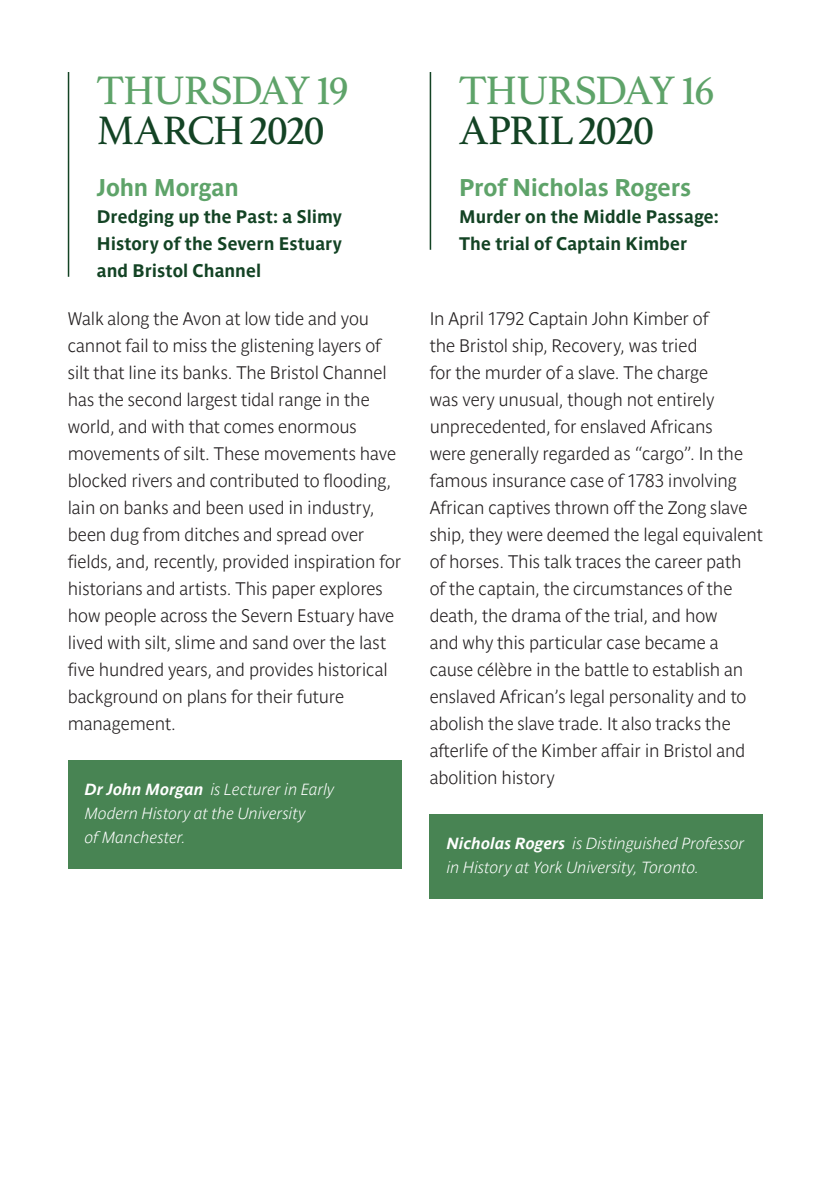
<style>
.page{position:relative;width:831px;height:1191px;background:#fff}
.page>*{position:absolute;margin:0;border:0;box-sizing:border-box;transform-origin:0 0}
.Heading___Date{font:42px/40px "Athelas";letter-spacing:-.035em;color:#5ea369}
.Heading___Speaker{font:700 24px "Parisine Pro";letter-spacing:-.01em;color:#5ea369}
.Body{font:700 18px/27px "Parisine Pro Clair";letter-spacing:-.005em;color:#231f20}
.Heading___Topic{font:700 18px/27px "Parisine Pro";color:#134324;text-align:justify}
.About{font:italic 700 16px/24px "Parisine Pro Clair";color:#fff}
.s1{color:#134324}
.s2{font-family:"Parisine Pro"}
</style>
<div class="page">
<hr style="left:68px;top:161px;width:1px;height:116px;background:#134324">
<hr style="left:68px;top:72px;width:1px;height:89px;background:#134324">
<hr style="left:429px;top:72px;width:2px;height:89px;background:#134324">
<hr style="left:429px;top:161px;width:2px;height:89px;background:#134324">
<div style="left:68px;top:760px;width:333px;height:109px;background:#488453"></div>
<div style="left:429px;top:814px;width:334px;height:85px;background:#488453"></div>
<p class="Heading___Date" style="left:97px;top:72px;width:254px">THURSDAY 19<br><span class="s1">MARCH 2020</span></p>
<p class="Heading___Speaker" style="left:97px;top:169px;width:143px">John Morgan</p>
<p class="Heading___Topic" style="left:97px;top:201px;width:247px">Dredging up the Past: a Slimy History of the Severn Estuary and Bristol Channel</p>
<p class="Body" style="left:68px;top:304px;width:335px">Walk along the Avon at low tide and you cannot fail to miss the glistening layers of silt that line its banks. The Bristol Channel has the second largest tidal range in the world, and with that comes enormous movements of silt. These movements have blocked rivers and contributed to flooding, lain on banks and been used in industry, been dug from ditches and spread over fields, and, recently, provided inspiration for historians and artists. This paper explores how people across the Severn Estuary have lived with silt, slime and sand over the last five hundred years, and provides historical background on plans for their future management.</p>
<p class="About" style="left:85px;top:776px;width:251px"><span class="s2">Dr John Morgan</span> is Lecturer in Early<br>Modern History at the University<br>of Manchester.</p>
<p class="Heading___Date" style="left:459px;top:72px;width:257px">THURSDAY 16<br><span class="s1">APRIL 2020</span></p>
<p class="Heading___Speaker" style="left:459px;top:169px;width:233px">Prof Nicholas Rogers</p>
<p class="Heading___Topic" style="left:459px;top:201px;width:261px">Murder on the Middle Passage:<br>The trial of Captain Kimber</p>
<p class="Body" style="left:429px;top:304px;width:335px">In April 1792 Captain John Kimber of<br>the Bristol ship, Recovery, was tried<br>for the murder of a slave. The charge<br>was very unusual, though not entirely unprecedented, for enslaved Africans<br>were generally regarded as “cargo”. In the famous insurance case of 1783 involving African captives thrown off the Zong slave ship, they were deemed the legal equivalent of horses. This talk traces the career path<br>of the captain, the circumstances of the death, the drama of the trial, and how<br>and why this particular case became a cause célèbre in the battle to establish an enslaved African’s legal personality and to abolish the slave trade. It also tracks the afterlife of the Kimber affair in Bristol and abolition history</p>
<p class="About" style="left:446px;top:830px;width:299px"><span class="s2">Nicholas Rogers</span> is Distinguished Professor in History at York University, Toronto.</p>
</div>
